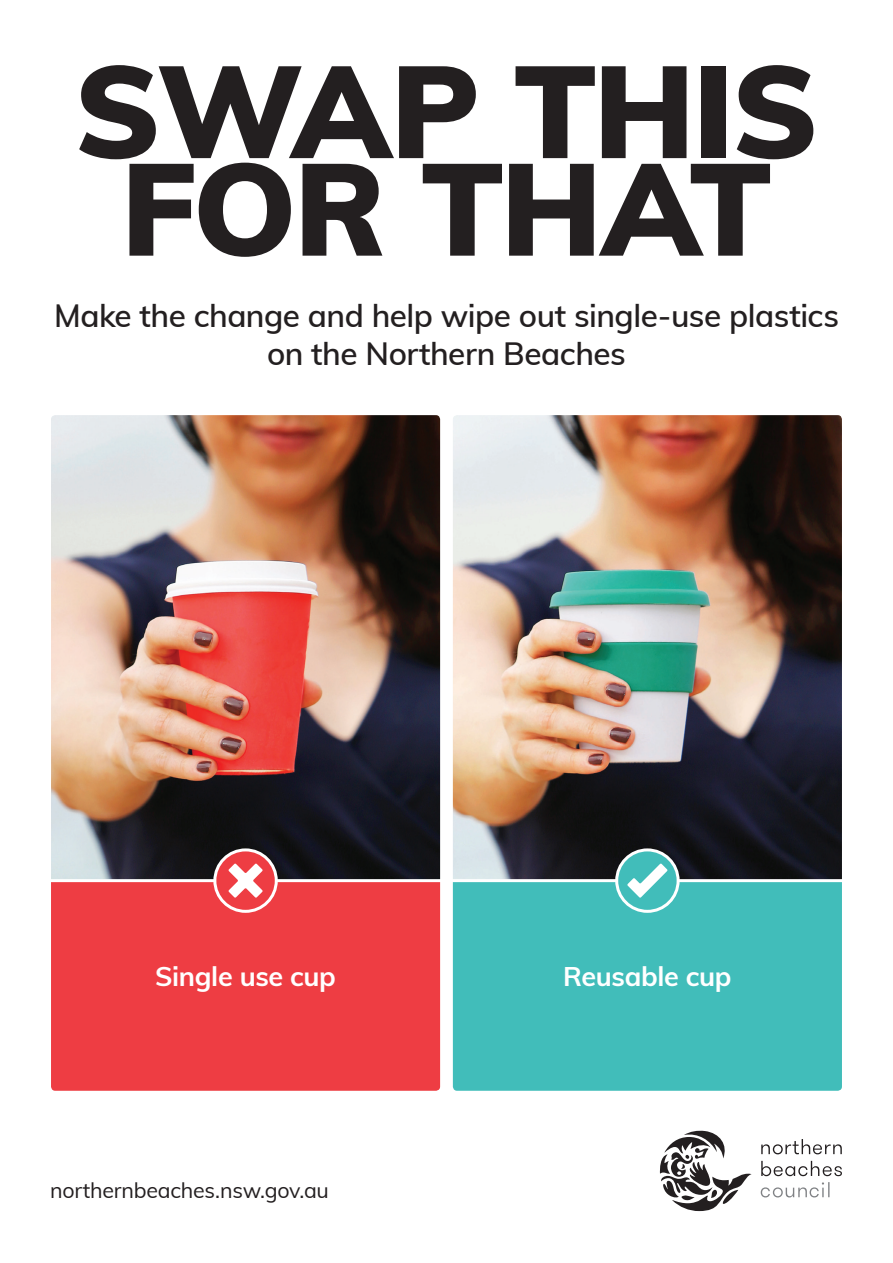
<style>
.page{position:relative;width:893px;height:1263px;background:#fff}
.page>*{position:absolute;margin:0;border:0;box-sizing:border-box;transform-origin:0 0}
.t1{font:900 129px/97.5px "Muli";letter-spacing:-.02em;color:#231f20;text-align:center}
.t2{font:600 31.5px/37.8px "Muli";letter-spacing:-.015em;color:#231f20;text-align:center}
.t3{font:700 27px "Muli";letter-spacing:-.015em;color:#fff}
.t4{font:21.45px "Muli";letter-spacing:-.01em;color:#231f20}
</style>
<div class="page">
<svg style="left:761px;top:1139px;width:81px;height:37px"></svg>
<svg style="left:761px;top:1182px;width:68px;height:15px"></svg>
<svg style="left:660px;top:1130px;width:91px;height:81px"></svg>
<div style="left:51px;top:882px;width:389px;height:209px;background:#ee3d43"></div>
<div style="left:453px;top:882px;width:389px;height:209px;background:#41bdba"></div>
<img style="left:453px;top:415px;width:389px;height:464px">
<img style="left:51px;top:415px;width:389px;height:464px">
<svg style="left:617px;top:850px;width:61px;height:61px"></svg>
<div style="left:615px;top:848px;width:65px;height:65px;border:3px solid #fff;border-radius:50%"></div>
<div style="left:215px;top:850px;width:61px;height:61px;background:#ee3d43;border-radius:50%"></div>
<div style="left:213px;top:848px;width:65px;height:65px;border:3px solid #fff;border-radius:50%"></div>
<svg style="left:228px;top:863px;width:35px;height:35px"></svg>
<svg style="left:627px;top:863px;width:40px;height:35px"></svg>
<h1 class="t1" style="left:74px;top:57px;width:746px">SWAP THIS<br>FOR THAT</h1>
<p class="t2" style="left:54px;top:295px;width:786px">Make the change and help wipe out single-use plastics on the Northern Beaches</p>
<p class="t3" style="left:155px;top:957px;width:182px">Single use cup</p>
<p class="t3" style="left:563px;top:957px;width:170px">Reusable cup</p>
<p class="t4" style="left:50px;top:1174px;width:280px">northernbeaches.nsw.gov.au</p>
</div>
